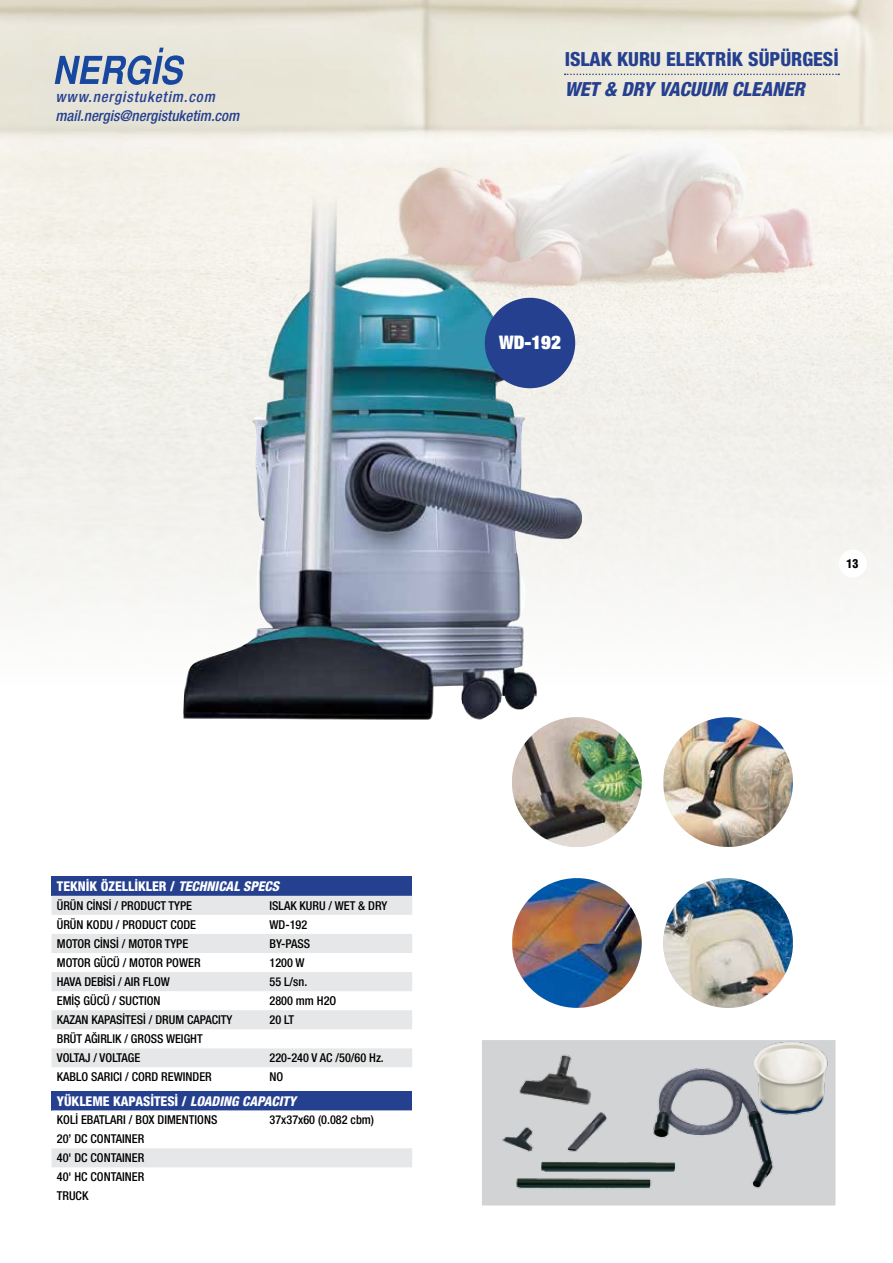
<style>
.page{position:relative;width:893px;height:1263px;background:#fff}
.page>*{position:absolute;margin:0;border:0;box-sizing:border-box;transform-origin:0 0}
.t1{font:800 condensed 19.5px "Helvetica Neue LT Pro";color:#25408f}
.t2{font:italic 800 condensed 19.5px "Helvetica Neue LT Pro";color:#25408f}
.t3{font:900 condensed 18.75px "Helvetica Neue LT Pro";color:#fff}
.t4{font:italic 500 condensed 15px/19.2px "Helvetica Neue LT Pro";color:#25408f}
.t5{font:800 condensed 13.5px "Helvetica Neue LT Pro";color:#fff}
.t6{font:500 condensed 12.3px/19px "Helvetica Neue LT Pro";color:#000}
.t7{font:12px "Helvetica Condensed Black Tr";color:#000}
.s1{font-style:italic}
</style>
<div class="page">
<img style="left:0;top:0;width:893px;height:613px">
<div style="left:52px;top:877px;width:360px;height:19px;background:#25408f"></div>
<svg style="left:52px;top:896px;width:360px;height:171px;fill:#e6e7e8"></svg>
<div style="left:52px;top:1091px;width:360px;height:19px;background:#25408f"></div>
<svg style="left:52px;top:1110px;width:360px;height:58px"></svg>
<svg style="left:565px;top:74px;width:274px;height:1px"></svg>
<div style="left:839px;top:550px;width:28px;height:27px;background:#fff;border-radius:50%"></div>
<img style="left:182px;top:196px;width:400px;height:524px">
<div style="left:485px;top:298px;width:90px;height:90px;background:#25408f;border-radius:50%"></div>
<img style="left:488px;top:1040px;width:346px;height:165px">
<div style="left:478px;top:1036px;width:361px;height:173px;border:3px solid #fff"></div>
<img style="left:512px;top:717px;width:130px;height:130px;border-radius:65px">
<img style="left:512px;top:878px;width:130px;height:130px;border-radius:65px">
<img style="left:663px;top:717px;width:130px;height:130px;border-radius:65px">
<img style="left:663px;top:878px;width:130px;height:130px;border-radius:65px">
<svg style="left:55px;top:48px;width:129px;height:37px;background:#94a5c0"></svg>
<p class="t4" style="left:55px;top:87px;width:185px">www.nergistuketim.com mail.nergis@nergistuketim.com</p>
<h1 class="t1" style="left:565px;top:47px;width:276px">ISLAK KURU ELEKTRİK SÜPÜRGESİ</h1>
<h1 class="t2" style="left:565px;top:77px;width:241px">WET &amp; DRY VACUUM CLEANER</h1>
<h2 class="t3" style="left:499px;top:330px;width:63px">WD-192</h2>
<p class="t7" style="left:846px;top:556px;width:13px">13</p>
<p class="t5" style="left:57px;top:878px;width:224px">TEKNİK ÖZELLİKLER / <span class="s1">TECHNICAL SPECS</span></p>
<p class="t6" style="left:57px;top:896px;width:137px">ÜRÜN CİNSİ / PRODUCT TYPE</p>
<p class="t6" style="left:269px;top:896px;width:119px">ISLAK KURU / WET &amp; DRY</p>
<p class="t6" style="left:57px;top:915px;width:141px">ÜRÜN KODU / PRODUCT CODE</p>
<p class="t6" style="left:269px;top:915px;width:39px">WD-192</p>
<p class="t6" style="left:57px;top:934px;width:133px">MOTOR CİNSİ / MOTOR TYPE</p>
<p class="t6" style="left:269px;top:934px;width:42px">BY-PASS</p>
<p class="t6" style="left:57px;top:953px;width:145px">MOTOR GÜCÜ / MOTOR POWER</p>
<p class="t6" style="left:269px;top:953px;width:37px">1200 W</p>
<p class="t6" style="left:57px;top:972px;width:115px">HAVA DEBİSİ / AIR FLOW</p>
<p class="t6" style="left:269px;top:972px;width:39px">55 L/sn.</p>
<p class="t6" style="left:57px;top:991px;width:105px">EMİŞ GÜCÜ / SUCTION</p>
<p class="t6" style="left:269px;top:991px;width:68px">2800 mm H2O</p>
<p class="t6" style="left:57px;top:1010px;width:177px">KAZAN KAPASİTESİ / DRUM CAPACITY</p>
<p class="t6" style="left:269px;top:1010px;width:26px">20 LT</p>
<p class="t6" style="left:57px;top:1029px;width:147px">BRÜT AĞIRLIK / GROSS WEIGHT<br>VOLTAJ / VOLTAGE</p>
<p class="t6" style="left:269px;top:1048px;width:116px">220-240 V AC /50/60 Hz.</p>
<p class="t6" style="left:57px;top:1067px;width:156px">KABLO SARICI / CORD REWINDER</p>
<p class="t6" style="left:269px;top:1067px;width:15px">NO</p>
<p class="t5" style="left:57px;top:1092px;width:241px">YÜKLEME KAPASİTESİ / <span class="s1">LOADING CAPACITY</span></p>
<p class="t6" style="left:57px;top:1110px;width:162px">KOLİ EBATLARI / BOX DIMENTIONS</p>
<p class="t6" style="left:269px;top:1110px;width:106px">37x37x60 (0.082 cbm)</p>
<p class="t6" style="left:57px;top:1129px;width:89px;text-align:justify">20’ DC CONTAINER 40' DC CONTAINER 40' HC CONTAINER TRUCK</p>
</div>
